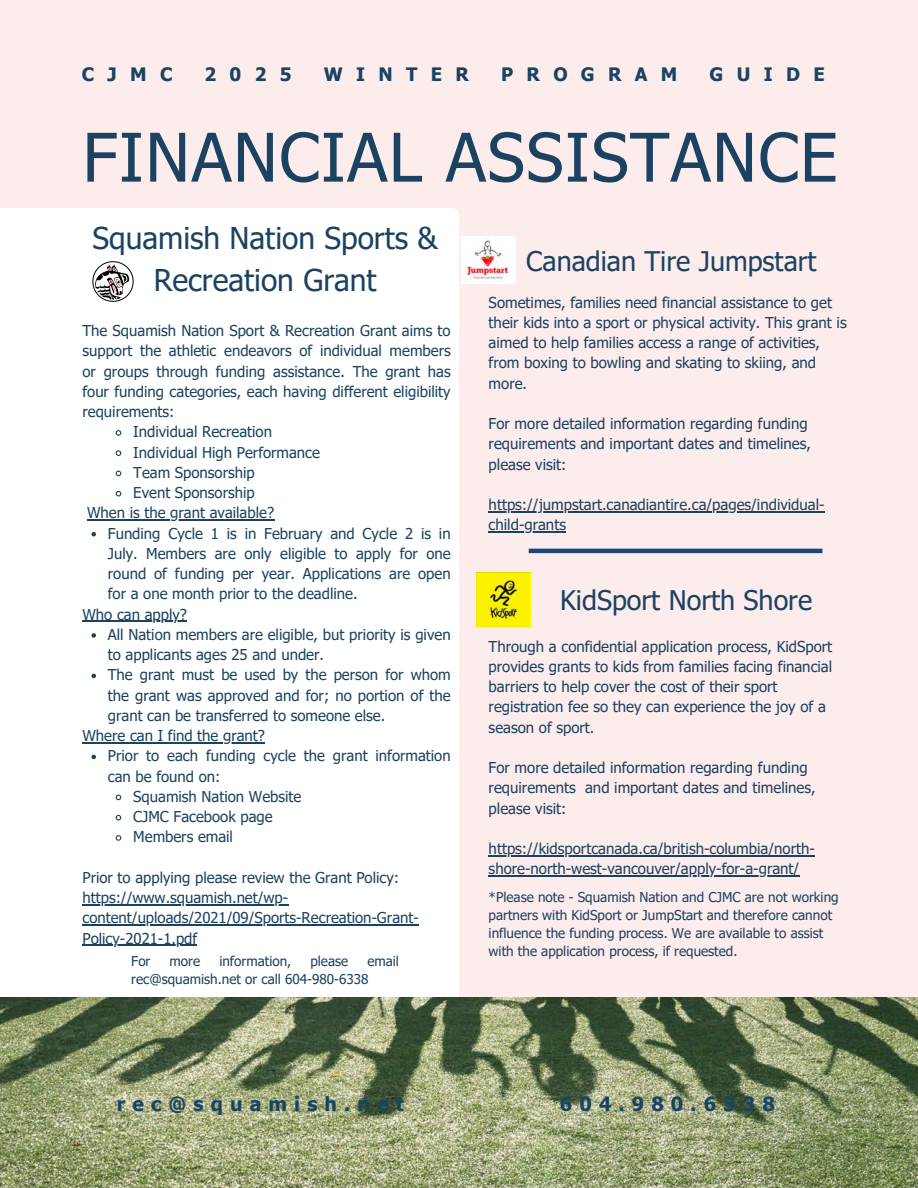
<style>
.page{position:relative;width:918px;height:1188px;background:#fdecec}
.page>*{position:absolute;margin:0;border:0;box-sizing:border-box;transform-origin:0 0}
.t1{font:67.2px "Tahoma";letter-spacing:.02em;color:#1b4361}
.t2{font:30px/41.7px "Tahoma";color:#1b4361;text-align:center}
.t3{font:27px "Tahoma";color:#1b4361}
.t4{font:700 19.5px "Tahoma";letter-spacing:.365em;color:#1b4361}
.t5{font:700 18.45px "Tahoma";letter-spacing:.72em;color:#1b4361}
.t6{font:15px/20.2px "Tahoma";color:#1b4361}
.t7{font:13.5px/18px "Tahoma";color:#1b4361}
</style>
<div class="page">
<div style="left:0;top:208px;width:458px;height:789px;background:#fff"></div>
<img style="left:0;top:997px;width:918px;height:191px">
<img style="left:462px;top:236px;width:54px;height:47px">
<img style="left:477px;top:572px;width:54px;height:54px">
<hr style="left:489px;top:511px;width:336px;height:1px;background:#1b4361">
<hr style="left:489px;top:531px;width:77px;height:2px;background:#1b4361">
<hr style="left:529px;top:549px;width:293px;height:4px;background:#1d4770">
<img style="left:82px;top:251px;width:61px;height:61px">
<hr style="left:489px;top:855px;width:326px;height:1px;background:#1b4361">
<hr style="left:489px;top:876px;width:311px;height:1px;background:#1b4361">
<svg style="left:115px;top:429px;width:7px;height:8px"></svg>
<svg style="left:115px;top:450px;width:7px;height:7px"></svg>
<svg style="left:115px;top:470px;width:7px;height:7px"></svg>
<svg style="left:115px;top:490px;width:7px;height:7px"></svg>
<hr style="left:87px;top:520px;width:187px;height:1px;background:#1b4361">
<svg style="left:91px;top:532px;width:5px;height:4px"></svg>
<hr style="left:82px;top:621px;width:105px;height:1px;background:#1b4361">
<svg style="left:91px;top:633px;width:5px;height:5px"></svg>
<svg style="left:91px;top:674px;width:5px;height:4px"></svg>
<hr style="left:82px;top:742px;width:183px;height:1px;background:#1b4361">
<svg style="left:91px;top:755px;width:5px;height:4px"></svg>
<svg style="left:115px;top:794px;width:7px;height:7px"></svg>
<svg style="left:115px;top:814px;width:7px;height:7px"></svg>
<svg style="left:115px;top:834px;width:7px;height:8px"></svg>
<hr style="left:82px;top:904px;width:207px;height:1px;background:#1b4361">
<hr style="left:82px;top:925px;width:337px;height:1px;background:#1b4361">
<hr style="left:82px;top:945px;width:115px;height:1px;background:#1b4361">
<p class="t5" style="left:82px;top:62px;width:92px">CJMC</p>
<p class="t5" style="left:205px;top:62px;width:89px">2025</p>
<p class="t5" style="left:324px;top:62px;width:147px">WINTER</p>
<p class="t5" style="left:501px;top:62px;width:178px">PROGRAM</p>
<p class="t5" style="left:710px;top:62px;width:117px">GUIDE</p>
<p class="t1" style="left:82px;top:114px;width:757px">FINANCIAL ASSISTANCE</p>
<h3 class="t2" style="left:93px;top:217px;width:347px">Squamish Nation Sports &amp;<br>Recreation Grant</h3>
<p class="t6" style="left:82px;top:320px;width:370px;text-align:justify">The Squamish Nation Sport &amp; Recreation Grant aims to support the athletic endeavors of individual members or groups through funding assistance. The grant has four funding categories, each having different eligibility requirements:</p>
<h5 class="t6" style="left:133px;top:421px;width:140px">Individual Recreation</h5>
<p class="t6" style="left:133px;top:442px;width:188px">Individual High Performance</p>
<p class="t6" style="left:133px;top:462px;width:123px">Team Sponsorship</p>
<p class="t6" style="left:133px;top:482px;width:123px">Event Sponsorship</p>
<h5 class="t6" style="left:108px;top:502px;width:344px;text-indent:-21px">When is the grant available?<br>Funding Cycle 1 is in February and Cycle 2 is in</h5>
<p class="t6" style="left:108px;top:543px;width:344px;text-align:justify">July. Members are only eligible to apply for one round of funding per year. Applications are open for a one month prior to the deadline.</p>
<h2 class="t6" style="left:82px;top:604px;width:106px">Who can apply?</h2>
<p class="t6" style="left:108px;top:624px;width:344px">All Nation members are eligible, but priority is given to applicants ages 25 and under.</p>
<h2 class="t6" style="left:108px;top:664px;width:344px;text-align:justify">The grant must be used by the person for whom the grant was approved and for; no portion of the grant can be transferred to someone else.</h2>
<h5 class="t6" style="left:82px;top:725px;width:184px">Where can I find the grant?</h5>
<h5 class="t6" style="left:108px;top:745px;width:344px">Prior to each funding cycle the grant information can be found on:</h5>
<h5 class="t6" style="left:133px;top:786px;width:170px">Squamish Nation Website</h5>
<p class="t6" style="left:133px;top:806px;width:141px">CJMC Facebook page</p>
<p class="t6" style="left:133px;top:826px;width:101px">Members email</p>
<h2 class="t6" style="left:82px;top:867px;width:318px">Prior to applying please review the Grant Policy:</h2>
<h5 class="t6" style="left:82px;top:887px;width:207px">https://www.squamish.net/wp-</h5>
<h5 class="t6" style="left:82px;top:907px;width:338px">content/uploads/2021/09/Sports-Recreation-Grant-</h5>
<h5 class="t6" style="left:82px;top:928px;width:116px">Policy-2021-1.pdf</h5>
<h5 class="t7" style="left:131px;top:952px;width:21px">For</h5>
<h5 class="t7" style="left:170px;top:952px;width:32px">more</h5>
<h5 class="t7" style="left:219px;top:952px;width:73px">information,</h5>
<h5 class="t7" style="left:310px;top:952px;width:39px">please</h5>
<h5 class="t7" style="left:131px;top:952px;width:269px;text-indent:236px">email rec@squamish.net or call 604-980-6338</h5>
<p class="t3" style="left:526px;top:244px;width:292px">Canadian Tire Jumpstart</p>
<h1 class="t6" style="left:489px;top:292px;width:360px">Sometimes, families need financial assistance to get their kids into a sport or physical activity. This grant is aimed to help families access a range of activities, from boxing to bowling and skating to skiing, and more.</h1>
<p class="t6" style="left:489px;top:413px;width:324px">For more detailed information regarding funding requirements and important dates and timelines, please visit:</p>
<p class="t6" style="left:489px;top:494px;width:338px">https://jumpstart.canadiantire.ca/pages/individual-</p>
<h5 class="t6" style="left:489px;top:514px;width:79px">child-grants</h5>
<p class="t3" style="left:560px;top:583px;width:254px">KidSport North Shore</p>
<h5 class="t6" style="left:489px;top:636px;width:345px">Through a confidential application process, KidSport provides grants to kids from families facing financial barriers to help cover the cost of their sport registration fee so they can experience the joy of a season of sport.</h5>
<p class="t6" style="left:489px;top:757px;width:329px">For more detailed information regarding funding requirements and important dates and timelines, please visit:</p>
<h5 class="t6" style="left:489px;top:838px;width:328px">https://kidsportcanada.ca/british-columbia/north-</h5>
<p class="t6" style="left:489px;top:858px;width:312px">shore-north-west-vancouver/apply-for-a-grant/</p>
<p class="t7" style="left:489px;top:888px;width:352px">*Please note - Squamish Nation and CJMC are not working partners with KidSport or JumpStart and therefore cannot influence the funding process. We are available to assist with the application process, if requested.</p>
<h4 class="t4" style="left:117px;top:1091px;width:289px">rec@squamish.net</h4>
<h4 class="t4" style="left:560px;top:1091px;width:216px">604.980.6338</h4>
</div>
